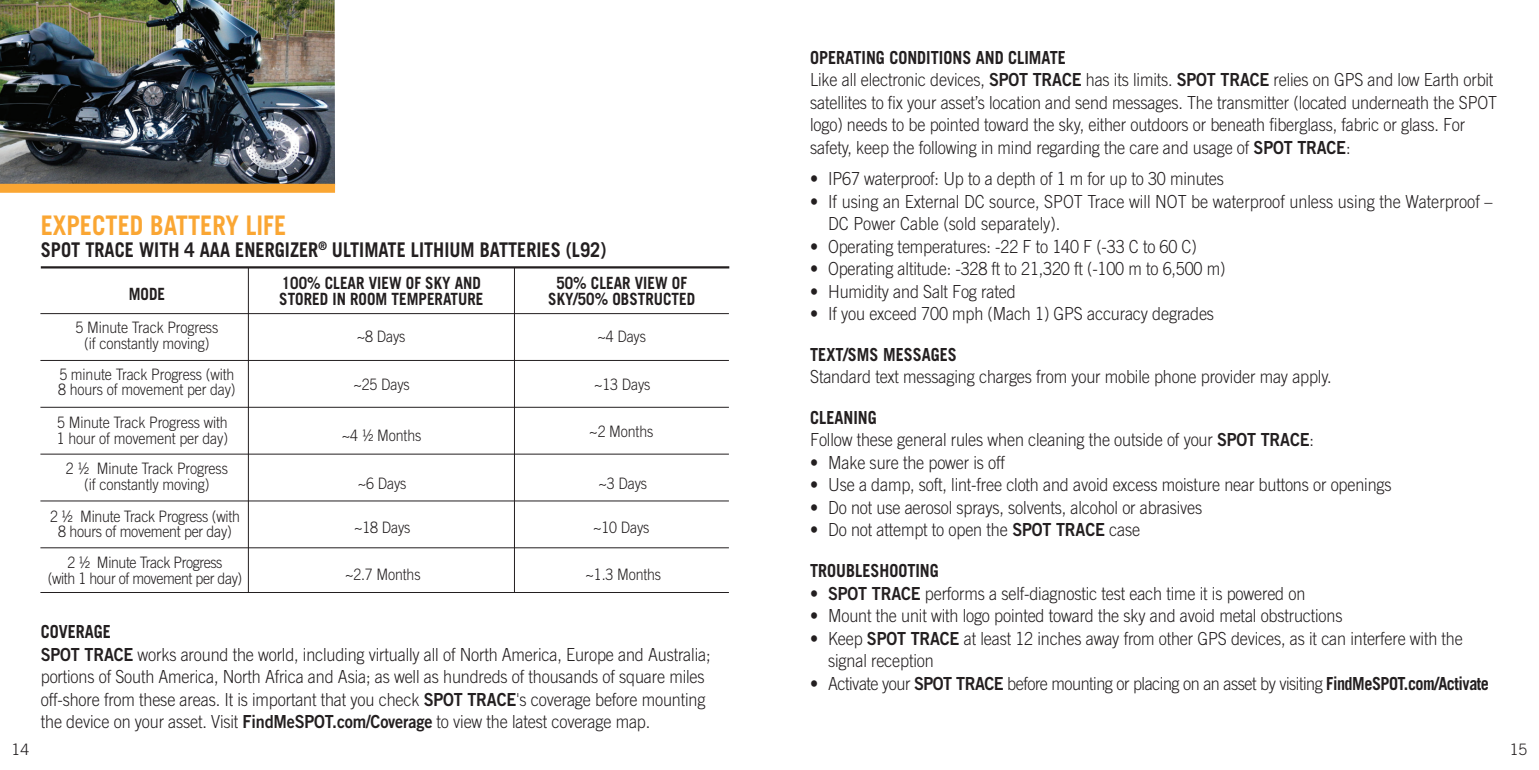
<style>
.page{position:relative;width:1539px;height:770px;background:#fff}
.page>*{position:absolute;margin:0;border:0;box-sizing:border-box;transform-origin:0 0}
.t1{font:700 27px "Trade Gothic LT Std";color:#faa633;scale:.9 1}
.t2{font:700 20.25px "Trade Gothic LT Std";color:#231f20;scale:.9 1}
.t3{font:300 18px/22.5px "Trade Gothic LT Std";letter-spacing:-.01em;color:#231f20;scale:.9 1}
.t4{font:300 18px "Trade Gothic LT Std";letter-spacing:-.03em;color:#231f20;scale:.9 1}
.t5{font:700 18px "Trade Gothic LT Std";color:#231f20;scale:.9 1}
.t6{font:700 16.88px "Trade Gothic LT Std";color:#231f20;scale:.9 1}
.t7{font:300 15.75px/15.8px "Trade Gothic LT Std";letter-spacing:-.01em;color:#231f20;scale:.9 1}
.t8{font:300 15.75px "Trade Gothic LT Std";letter-spacing:-.03em;color:#231f20;scale:.9 1}
.t9{font:300 15.75px "Trade Gothic LT Std";letter-spacing:-.01em;color:#231f20}
.s1{font-family:"Trade Gothic Bold Two";font-weight:400}
.s2{font-family:"Trade Gothic LT Std Bd 2";font-weight:400}
.s3{font-weight:700}
</style>
<div class="page">
<img style="left:0;top:0;width:335px;height:184px">
<div style="left:0;top:184px;width:335px;height:9px;background:#faa633"></div>
<hr style="left:41px;top:266px;width:688px;height:2px;background:#231f20">
<hr style="left:248px;top:268px;width:1px;height:324px;background:#231f20">
<hr style="left:514px;top:268px;width:1px;height:324px;background:#231f20">
<hr style="left:40px;top:313px;width:689px;height:1px;background:#231f20">
<hr style="left:40px;top:360px;width:689px;height:1px;background:#231f20">
<hr style="left:40px;top:407px;width:689px;height:1px;background:#231f20">
<hr style="left:40px;top:453px;width:689px;height:1px;background:#231f20">
<hr style="left:40px;top:500px;width:689px;height:1px;background:#231f20">
<hr style="left:40px;top:547px;width:689px;height:1px;background:#231f20">
<hr style="left:40px;top:592px;width:689px;height:1px;background:#231f20">
<p class="t1" style="left:41px;top:209px;width:274px">EXPECTED BATTERY LIFE</p>
<p class="t2" style="left:41px;top:237px;width:630px">SPOT TRACE WITH 4 AAA ENERGIZER<sup>®</sup> ULTIMATE LITHIUM BATTERIES (L92)</p>
<p class="t6" style="left:129px;top:283px;width:42px">MODE</p>
<p class="t6" style="left:282px;top:272px;width:223px">100% CLEAR VIEW OF SKY AND</p>
<p class="t6" style="left:279px;top:288px;width:228px">STORED IN ROOM TEMPERATURE</p>
<p class="t6" style="left:556px;top:273px;width:147px">50% CLEAR VIEW OF</p>
<p class="t6" style="left:548px;top:288px;width:165px">SKY/50% OBSTRUCTED</p>
<p class="t7" style="left:76px;top:319px;width:160px;text-align:center">5 Minute Track Progress (if constantly moving)</p>
<p class="t7" style="left:357px;top:328px;width:56px">~8 Days</p>
<p class="t7" style="left:597px;top:328px;width:56px">~4 Days</p>
<p class="t7" style="left:58px;top:366px;width:199px">5 minute Track Progress (with<br>8 hours of movement per day)</p>
<p class="t7" style="left:57px;top:414px;width:192px">5 Minute Track Progress with<br>1 hour of movement per day)</p>
<p class="t7" style="left:66px;top:460px;width:182px">2 ½ Minute Track Progress</p>
<p class="t7" style="left:84px;top:476px;width:141px">(if constantly moving)</p>
<p class="t7" style="left:50px;top:508px;width:213px">2 ½ Minute Track Progress (with</p>
<p class="t7" style="left:58px;top:523px;width:194px">8 hours of movement per day)</p>
<p class="t8" style="left:68px;top:553px;width:174px">2 ½ Minute Track Progress</p>
<p class="t8" style="left:48px;top:568px;width:217px">(with 1 hour of movement per day)</p>
<p class="t7" style="left:354px;top:376px;width:64px">~25 Days</p>
<p class="t7" style="left:594px;top:376px;width:64px">~13 Days</p>
<p class="t7" style="left:342px;top:427px;width:90px">~4 ½ Months</p>
<p class="t7" style="left:358px;top:475px;width:56px">~6 Days</p>
<p class="t7" style="left:599px;top:475px;width:56px">~3 Days</p>
<p class="t7" style="left:354px;top:519px;width:64px">~18 Days</p>
<p class="t7" style="left:345px;top:566px;width:86px">~2.7 Months</p>
<p class="t7" style="left:586px;top:566px;width:86px">~1.3 Months</p>
<p class="t7" style="left:589px;top:423px;width:73px">~2 Months</p>
<p class="t7" style="left:593px;top:519px;width:64px">~10 Days</p>
<p class="t5" style="left:41px;top:620px;width:80px">COVERAGE</p>
<p class="t3" style="left:41px;top:642px;width:746px"><span class="s1">SPOT TRACE</span> works around the world, including virtually all of North America, Europe and Australia; portions of South America, North Africa and Asia; as well as hundreds of thousands of square miles off-shore from these areas. It is important that you check <span class="s1">SPOT TRACE</span>'s coverage before mounting the device on your asset. Visit <span class="s2">FindMeSPOT.com/Coverage</span> to view the latest coverage map.</p>
<p class="t5" style="left:810px;top:46px;width:286px">OPERATING CONDITIONS AND CLIMATE</p>
<p class="t3" style="left:810px;top:68px;width:765px">Like all electronic devices, <span class="s1">SPOT TRACE</span> has its limits. <span class="s1">SPOT TRACE</span> relies on GPS and low Earth orbit satellites to fix your asset’s location and send messages. The transmitter (located underneath the SPOT logo) needs to be pointed toward the sky, either outdoors or beneath fiberglass, fabric or glass. For safety, keep the following in mind regarding the care and usage of <span class="s2">SPOT TRACE</span>:</p>
<p class="t3" style="left:810px;top:167px;width:461px">• IP67 waterproof: Up to a depth of 1 m for up to 30 minutes</p>
<p class="t3" style="left:828px;top:190px;width:740px;text-indent:-18px">• If using an External DC source, SPOT Trace will NOT be waterproof unless using the Waterproof –<br>DC Power Cable (sold separately).</p>
<p class="t3" style="left:810px;top:235px;width:431px">• Operating temperatures: -22 F to 140 F (-33 C to 60 C)</p>
<p class="t3" style="left:810px;top:257px;width:463px">• Operating altitude: -328 ft to 21,320 ft (-100 m to 6,500 m)</p>
<p class="t3" style="left:810px;top:280px;width:230px">• Humidity and Salt Fog rated</p>
<p class="t3" style="left:810px;top:302px;width:450px">• If you exceed 700 mph (Mach 1) GPS accuracy degrades</p>
<p class="t5" style="left:810px;top:343px;width:165px">TEXT/SMS MESSAGES</p>
<p class="t3" style="left:810px;top:365px;width:581px">Standard text messaging charges from your mobile phone provider may apply.</p>
<p class="t5" style="left:810px;top:406px;width:76px">CLEANING</p>
<p class="t3" style="left:810px;top:428px;width:561px">Follow these general rules when cleaning the outside of your <span class="s1">SPOT TRACE</span>:</p>
<p class="t3" style="left:810px;top:451px;width:218px">• Make sure the power is off</p>
<p class="t3" style="left:810px;top:473px;width:648px">• Use a damp, soft, lint-free cloth and avoid excess moisture near buttons or openings</p>
<p class="t3" style="left:810px;top:496px;width:437px">• Do not use aerosol sprays, solvents, alcohol or abrasives</p>
<p class="t3" style="left:810px;top:518px;width:368px">• Do not attempt to open the <span class="s1">SPOT TRACE</span> case</p>
<p class="t5" style="left:810px;top:559px;width:145px">TROUBLESHOOTING</p>
<p class="t3" style="left:810px;top:581px;width:552px">• <span class="s1">SPOT TRACE</span> performs a self-diagnostic test each time it is powered on</p>
<p class="t3" style="left:810px;top:604px;width:593px">• Mount the unit with logo pointed toward the sky and avoid metal obstructions</p>
<p class="t3" style="left:810px;top:626px;width:727px">• Keep <span class="s1">SPOT TRACE</span> at least 12 inches away from other GPS devices, as it can interfere with the</p>
<p class="t3" style="left:828px;top:649px;width:119px">signal reception</p>
<p class="t4" style="left:810px;top:672px;width:756px">• Activate your <span class="s1">SPOT TRACE</span> before mounting or placing on an asset by visiting <span class="s3">FindMeSPOT.com/Activate</span></p>
<p class="t9" style="left:12px;top:740px;width:19px">14</p>
<p class="t9" style="left:1510px;top:740px;width:19px">15</p>
</div>
